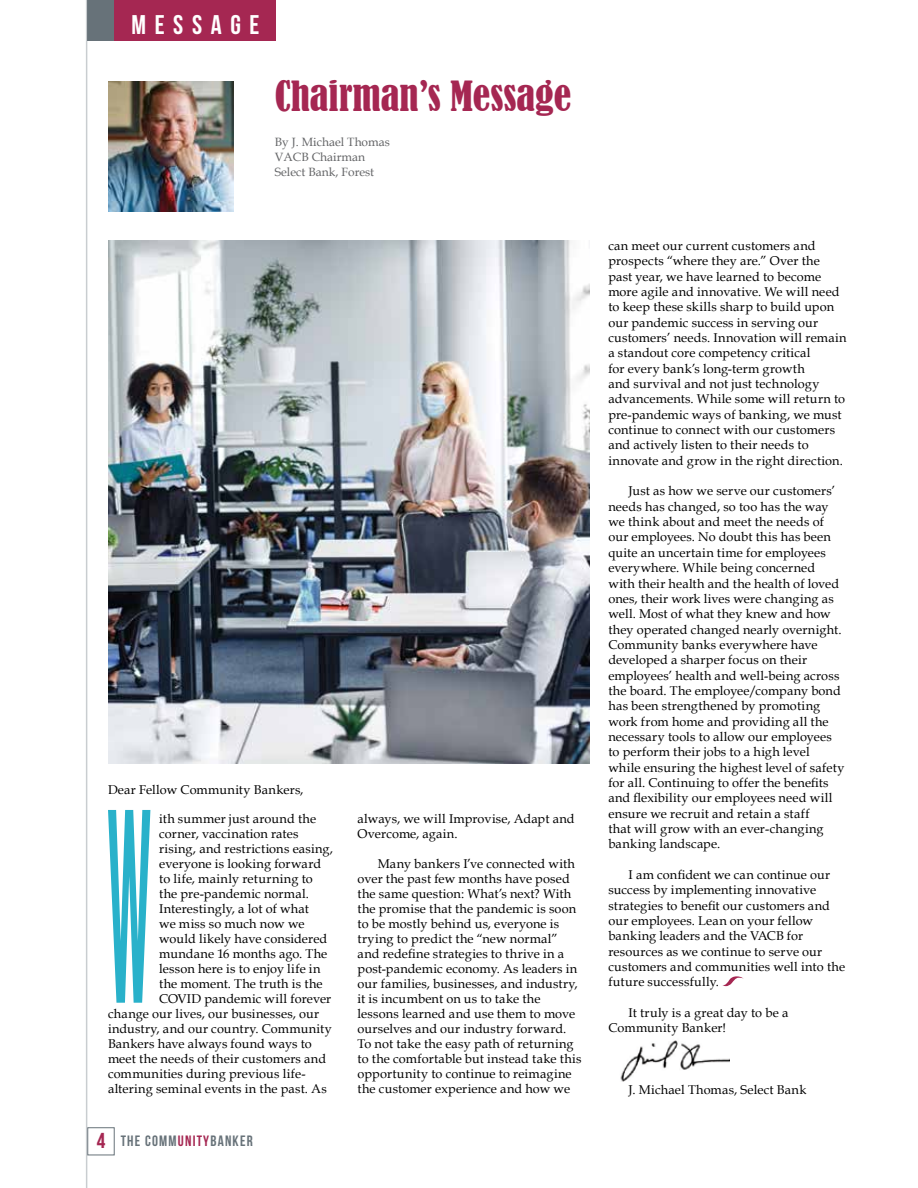
<style>
.page{position:relative;width:918px;height:1188px;background:#fff}
.page>*{position:absolute;margin:0;border:0;box-sizing:border-box;transform-origin:0 0}
.t1{font:192.75px "taller";color:#29b1ca}
.t2{font:condensed 39px "Bernard";color:#a52752}
.t3{font:27px "Bebas Neue";letter-spacing:.32em;color:#fff}
.t4{font:15px "Bebas Neue";letter-spacing:.08em;color:#677279}
.t5{font:12.75px/15.3px "Book Antiqua";letter-spacing:.01em;color:#000}
.t6{font:12px/15px "Book Antiqua";color:#636466}
.s1{font-size:21.6px;color:#a52752}
.s2{color:#a52752}
</style>
<div class="page">
<div style="left:87px;top:0;width:28px;height:41px;background:#677279"></div>
<div style="left:115px;top:0;width:161px;height:41px;background:#a52752"></div>
<div style="left:87px;top:1127px;width:28px;height:28px;border:1px solid #677279"></div>
<hr style="left:86px;top:0;width:1px;height:1188px;background:#8b9399">
<img style="left:620px;top:1040px;width:109px;height:42px">
<img style="left:108px;top:81px;width:126px;height:131px">
<svg style="left:722px;top:976px;width:22px;height:10px"></svg>
<img style="left:108px;top:241px;width:481px;height:522px">
<h3 class="t3" style="left:131px;top:10px;width:130px">MESSAGE</h3>
<h2 class="t2" style="left:275px;top:74px;width:298px">Chairman’s Message</h2>
<p class="t6" style="left:275px;top:134px;width:116px">By J. Michael Thomas<br>VACB Chairman<br>Select Bank, Forest</p>
<p class="t5" style="left:108px;top:782px;width:197px">Dear Fellow Community Bankers,</p>
<h1 class="t1" style="left:107px;top:770px;width:46px">W</h1>
<p class="t5" style="left:159px;top:810px;width:158px">ith summer just around the</p>
<p class="t5" style="left:159px;top:825px;width:141px">corner, vaccination rates</p>
<p class="t5" style="left:159px;top:840px;width:175px">rising, and restrictions easing,</p>
<p class="t5" style="left:159px;top:855px;width:163px">everyone is looking forward</p>
<p class="t5" style="left:159px;top:870px;width:155px">to life, mainly returning to</p>
<p class="t5" style="left:159px;top:885px;width:151px">the pre-pandemic normal.</p>
<p class="t5" style="left:159px;top:900px;width:151px">Interestingly, a lot of what</p>
<p class="t5" style="left:159px;top:915px;width:147px">we miss so much now we</p>
<p class="t5" style="left:159px;top:930px;width:170px">would likely have considered</p>
<p class="t5" style="left:159px;top:945px;width:170px">mundane 16 months ago. The</p>
<p class="t5" style="left:159px;top:960px;width:163px">lesson here is to enjoy life in</p>
<p class="t5" style="left:159px;top:975px;width:165px">the moment. The truth is the</p>
<p class="t5" style="left:159px;top:990px;width:174px">COVID pandemic will forever</p>
<p class="t5" style="left:108px;top:1006px;width:213px">change our lives, our businesses, our</p>
<p class="t5" style="left:108px;top:1021px;width:226px">industry, and our country. Community</p>
<p class="t5" style="left:108px;top:1036px;width:205px">Bankers have always found ways to</p>
<p class="t5" style="left:108px;top:1051px;width:220px">meet the needs of their customers and</p>
<p class="t5" style="left:108px;top:1066px;width:199px">communities during previous life-</p>
<p class="t5" style="left:108px;top:1081px;width:220px">altering seminal events in the past. As</p>
<p class="t4" style="left:97px;top:1133px;width:158px"><span class="s1">4</span> THE COMM<span class="s2">UNITY</span>BANKER</p>
<p class="t5" style="left:358px;top:811px;width:219px">always, we will Improvise, Adapt and<br>Overcome, again.</p>
<p class="t5" style="left:358px;top:856px;width:226px;text-indent:20px">Many bankers I’ve connected with over the past few months have posed the same question: What’s next? With the promise that the pandemic is soon to be mostly behind us, everyone is trying to predict the “new normal” and redefine strategies to thrive in a post-pandemic economy. As leaders in our families, businesses, and industry, it is incumbent on us to take the lessons learned and use them to move ourselves and our industry forward.<br>To not take the easy path of returning to the comfortable but instead take this opportunity to continue to reimagine the customer experience and how we</p>
<p class="t5" style="left:608px;top:238px;width:240px">can meet our current customers and prospects “where they are.” Over the past year, we have learned to become more agile and innovative. We will need to keep these skills sharp to build upon our pandemic success in serving our customers’ needs. Innovation will remain a standout core competency critical<br>for every bank’s long-term growth<br>and survival and not just technology advancements. While some will return to pre-pandemic ways of banking, we must continue to connect with our customers and actively listen to their needs to innovate and grow in the right direction.</p>
<p class="t5" style="left:608px;top:483px;width:238px;text-indent:20px">Just as how we serve our customers’ needs has changed, so too has the way we think about and meet the needs of our employees. No doubt this has been quite an uncertain time for employees everywhere. While being concerned with their health and the health of loved ones, their work lives were changing as well. Most of what they knew and how they operated changed nearly overnight.<br>Community banks everywhere have developed a sharper focus on their employees’ health and well-being across the board. The employee/company bond has been strengthened by promoting work from home and providing all the necessary tools to allow our employees to perform their jobs to a high level while ensuring the highest level of safety for all. Continuing to offer the benefits and flexibility our employees need will ensure we recruit and retain a staff<br>that will grow with an ever-changing banking landscape.</p>
<p class="t5" style="left:608px;top:867px;width:238px;text-indent:20px">I am confident we can continue our success by implementing innovative strategies to benefit our customers and our employees. Lean on your fellow banking leaders and the VACB for resources as we continue to serve our customers and communities well into the future successfully.</p>
<p class="t5" style="left:608px;top:1005px;width:182px;text-indent:20px">It truly is a great day to be a<br>Community Banker!</p>
<p class="t5" style="left:629px;top:1081px;width:179px">J. Michael Thomas, Select Bank</p>
</div>
